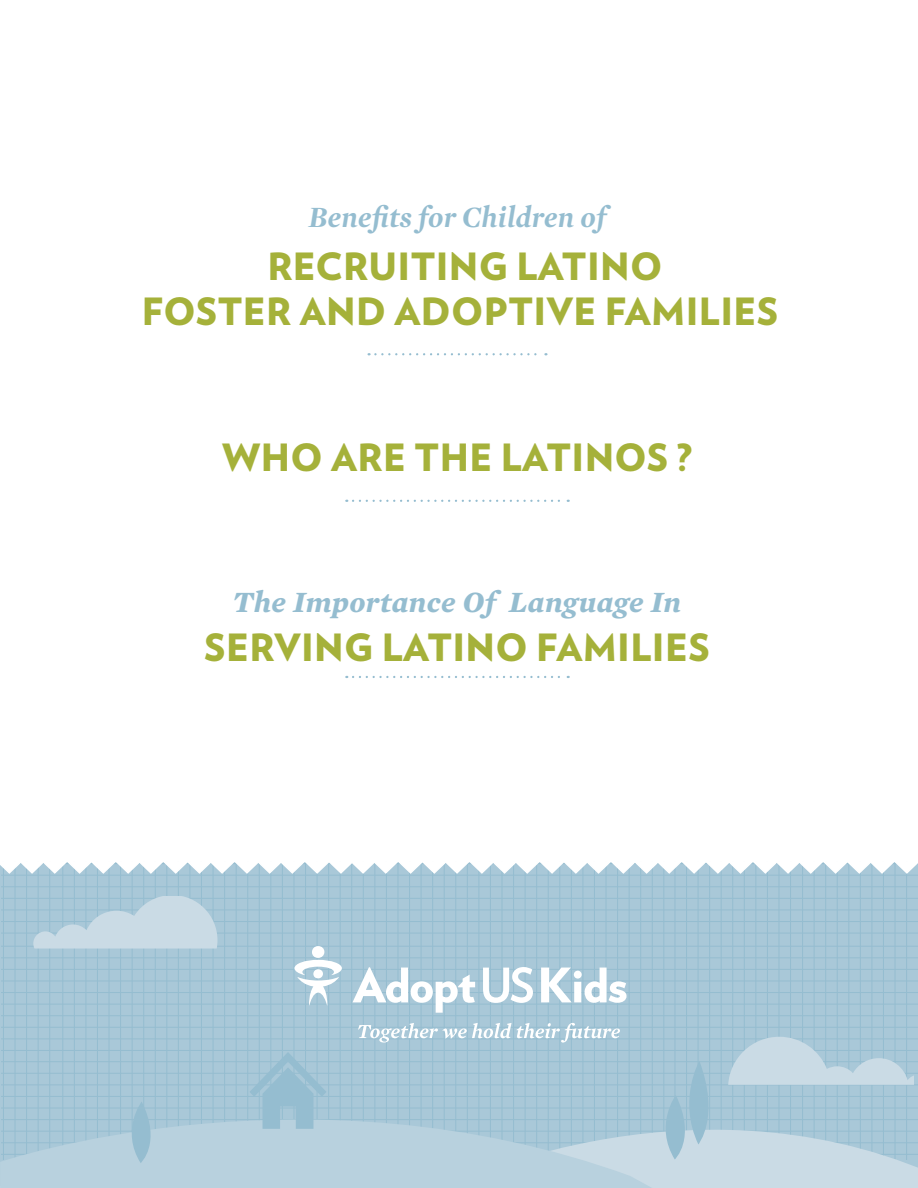
<style>
.page{position:relative;width:918px;height:1188px;background:#fff}
.page>*{position:absolute;margin:0;border:0;box-sizing:border-box;transform-origin:0 0}
.t1{font:900 37.5px/45px "Verlag";letter-spacing:.01em;color:#a5b13a;text-align:center}
.t2{font:italic 700 30px "Mercury Text G1";letter-spacing:.01em;color:#95bdd0}
.t3{font:italic 700 30px "Mercury Display";letter-spacing:.01em;color:#95bdd0}
</style>
<div class="page">
<div style="left:0;top:862px;width:918px;height:324px;background:#a9c8d8"></div>
<hr style="left:74px;top:861px;width:1px;height:299px;background:#95bdd0">
<hr style="left:3px;top:861px;width:1px;height:299px;background:#95bdd0">
<hr style="left:686px;top:861px;width:1px;height:299px;background:#95bdd0">
<hr style="left:802px;top:861px;width:1px;height:299px;background:#95bdd0">
<hr style="left:62px;top:861px;width:1px;height:299px;background:#95bdd0">
<hr style="left:675px;top:861px;width:1px;height:299px;background:#95bdd0">
<hr style="left:97px;top:861px;width:1px;height:299px;background:#95bdd0">
<hr style="left:26px;top:861px;width:1px;height:299px;background:#95bdd0">
<hr style="left:709px;top:861px;width:1px;height:299px;background:#95bdd0">
<hr style="left:825px;top:861px;width:1px;height:299px;background:#95bdd0">
<hr style="left:548px;top:861px;width:1px;height:299px;background:#95bdd0">
<hr style="left:663px;top:861px;width:1px;height:299px;background:#95bdd0">
<hr style="left:536px;top:861px;width:1px;height:299px;background:#95bdd0">
<hr style="left:652px;top:861px;width:1px;height:299px;background:#95bdd0">
<hr style="left:513px;top:861px;width:1px;height:299px;background:#95bdd0">
<hr style="left:629px;top:861px;width:1px;height:299px;background:#95bdd0">
<hr style="left:2px;top:1061px;width:916px;height:1px;background:#95bdd0">
<hr style="left:2px;top:946px;width:916px;height:1px;background:#95bdd0">
<hr style="left:502px;top:861px;width:1px;height:299px;background:#95bdd0">
<hr style="left:617px;top:861px;width:1px;height:299px;background:#95bdd0">
<hr style="left:2px;top:957px;width:916px;height:1px;background:#95bdd0">
<hr style="left:490px;top:861px;width:1px;height:299px;background:#95bdd0">
<hr style="left:606px;top:861px;width:1px;height:299px;background:#95bdd0">
<hr style="left:2px;top:969px;width:916px;height:1px;background:#95bdd0">
<hr style="left:2px;top:875px;width:916px;height:1px;background:#95bdd0">
<hr style="left:421px;top:861px;width:1px;height:299px;background:#95bdd0">
<hr style="left:2px;top:1038px;width:916px;height:1px;background:#95bdd0">
<hr style="left:351px;top:861px;width:1px;height:299px;background:#95bdd0">
<hr style="left:282px;top:861px;width:1px;height:299px;background:#95bdd0">
<hr style="left:213px;top:861px;width:1px;height:299px;background:#95bdd0">
<hr style="left:143px;top:861px;width:1px;height:299px;background:#95bdd0">
<hr style="left:755px;top:861px;width:1px;height:299px;background:#95bdd0">
<hr style="left:872px;top:861px;width:1px;height:299px;background:#95bdd0">
<hr style="left:479px;top:861px;width:1px;height:299px;background:#95bdd0">
<hr style="left:594px;top:861px;width:1px;height:299px;background:#95bdd0">
<hr style="left:2px;top:981px;width:916px;height:1px;background:#95bdd0">
<hr style="left:2px;top:886px;width:916px;height:1px;background:#95bdd0">
<hr style="left:409px;top:861px;width:1px;height:299px;background:#95bdd0">
<hr style="left:2px;top:1050px;width:916px;height:1px;background:#95bdd0">
<hr style="left:340px;top:861px;width:1px;height:299px;background:#95bdd0">
<hr style="left:270px;top:861px;width:1px;height:299px;background:#95bdd0">
<hr style="left:201px;top:861px;width:1px;height:299px;background:#95bdd0">
<hr style="left:132px;top:861px;width:1px;height:299px;background:#95bdd0">
<hr style="left:744px;top:861px;width:1px;height:299px;background:#95bdd0">
<hr style="left:860px;top:861px;width:1px;height:299px;background:#95bdd0">
<hr style="left:467px;top:861px;width:1px;height:299px;background:#95bdd0">
<hr style="left:583px;top:861px;width:1px;height:299px;background:#95bdd0">
<hr style="left:2px;top:992px;width:916px;height:1px;background:#95bdd0">
<hr style="left:2px;top:898px;width:916px;height:1px;background:#95bdd0">
<hr style="left:398px;top:861px;width:1px;height:299px;background:#95bdd0">
<hr style="left:328px;top:861px;width:1px;height:299px;background:#95bdd0">
<hr style="left:259px;top:861px;width:1px;height:299px;background:#95bdd0">
<hr style="left:190px;top:861px;width:1px;height:299px;background:#95bdd0">
<hr style="left:120px;top:861px;width:1px;height:299px;background:#95bdd0">
<hr style="left:49px;top:861px;width:1px;height:299px;background:#95bdd0">
<hr style="left:732px;top:861px;width:1px;height:299px;background:#95bdd0">
<hr style="left:848px;top:861px;width:1px;height:299px;background:#95bdd0">
<hr style="left:455px;top:861px;width:1px;height:299px;background:#95bdd0">
<hr style="left:571px;top:861px;width:1px;height:299px;background:#95bdd0">
<hr style="left:2px;top:1004px;width:916px;height:1px;background:#95bdd0">
<hr style="left:2px;top:910px;width:916px;height:1px;background:#95bdd0">
<hr style="left:386px;top:861px;width:1px;height:299px;background:#95bdd0">
<hr style="left:317px;top:861px;width:1px;height:299px;background:#95bdd0">
<hr style="left:247px;top:861px;width:1px;height:299px;background:#95bdd0">
<hr style="left:178px;top:861px;width:1px;height:299px;background:#95bdd0">
<hr style="left:790px;top:861px;width:1px;height:299px;background:#95bdd0">
<hr style="left:906px;top:861px;width:1px;height:299px;background:#95bdd0">
<hr style="left:109px;top:861px;width:1px;height:299px;background:#95bdd0">
<hr style="left:38px;top:861px;width:1px;height:299px;background:#95bdd0">
<hr style="left:721px;top:861px;width:1px;height:299px;background:#95bdd0">
<hr style="left:837px;top:861px;width:1px;height:299px;background:#95bdd0">
<hr style="left:444px;top:861px;width:1px;height:299px;background:#95bdd0">
<hr style="left:559px;top:861px;width:1px;height:299px;background:#95bdd0">
<hr style="left:2px;top:1015px;width:916px;height:1px;background:#95bdd0">
<hr style="left:2px;top:921px;width:916px;height:1px;background:#95bdd0">
<hr style="left:374px;top:861px;width:1px;height:299px;background:#95bdd0">
<hr style="left:305px;top:861px;width:1px;height:299px;background:#95bdd0">
<hr style="left:236px;top:861px;width:1px;height:299px;background:#95bdd0">
<hr style="left:166px;top:861px;width:1px;height:299px;background:#95bdd0">
<hr style="left:779px;top:861px;width:1px;height:299px;background:#95bdd0">
<hr style="left:895px;top:861px;width:1px;height:299px;background:#95bdd0">
<hr style="left:432px;top:861px;width:1px;height:299px;background:#95bdd0">
<hr style="left:2px;top:1027px;width:916px;height:1px;background:#95bdd0">
<hr style="left:2px;top:933px;width:916px;height:1px;background:#95bdd0">
<hr style="left:363px;top:861px;width:1px;height:299px;background:#95bdd0">
<hr style="left:294px;top:861px;width:1px;height:299px;background:#95bdd0">
<hr style="left:224px;top:861px;width:1px;height:299px;background:#95bdd0">
<hr style="left:155px;top:861px;width:1px;height:299px;background:#95bdd0">
<hr style="left:767px;top:861px;width:1px;height:299px;background:#95bdd0">
<hr style="left:883px;top:861px;width:1px;height:299px;background:#95bdd0">
<hr style="left:86px;top:861px;width:1px;height:299px;background:#95bdd0">
<hr style="left:15px;top:861px;width:1px;height:299px;background:#95bdd0">
<hr style="left:698px;top:861px;width:1px;height:299px;background:#95bdd0">
<hr style="left:814px;top:861px;width:1px;height:299px;background:#95bdd0">
<hr style="left:525px;top:861px;width:1px;height:299px;background:#95bdd0">
<hr style="left:640px;top:861px;width:1px;height:299px;background:#95bdd0">
<svg style="left:733px;top:1037px;width:162px;height:26px"></svg>
<svg style="left:665px;top:1063px;width:253px;height:125px;fill:#cadbe5"></svg>
<svg style="left:0;top:1058px;width:665px;height:130px"></svg>
<svg style="left:250px;top:1052px;width:77px;height:77px"></svg>
<svg style="left:654px;top:1061px;width:66px;height:99px"></svg>
<svg style="left:120px;top:1102px;width:42px;height:61px"></svg>
<svg style="left:33px;top:897px;width:184px;height:52px"></svg>
<svg style="left:0;top:861px;width:918px;height:14px"></svg>
<svg style="left:369px;top:353px;width:177px;height:2px"></svg>
<svg style="left:353px;top:500px;width:216px;height:2px"></svg>
<svg style="left:353px;top:676px;width:216px;height:2px"></svg>
<div style="left:312px;top:946px;width:12px;height:12px;background:#fff;border-radius:50%"></div>
<svg style="left:294px;top:960px;width:48px;height:46px"></svg>
<svg style="left:352px;top:967px;width:123px;height:46px"></svg>
<svg style="left:541px;top:968px;width:86px;height:35px"></svg>
<svg style="left:483px;top:967px;width:50px;height:36px"></svg>
<svg style="left:358px;top:1023px;width:262px;height:20px"></svg>
<p class="t3" style="left:308px;top:196px;width:299px">Benefits for Children of</p>
<p class="t1" style="left:142px;top:242px;width:638px">RECRUITING LATINO<br>FOSTER AND ADOPTIVE FAMILIES</p>
<p class="t1" style="left:222px;top:433px;width:471px">WHO ARE THE LATINOS ?</p>
<p class="t2" style="left:233px;top:579px;width:450px">The Importance Of Language In</p>
<p class="t1" style="left:204px;top:623px;width:507px">SERVING LATINO FAMILIES</p>
</div>
